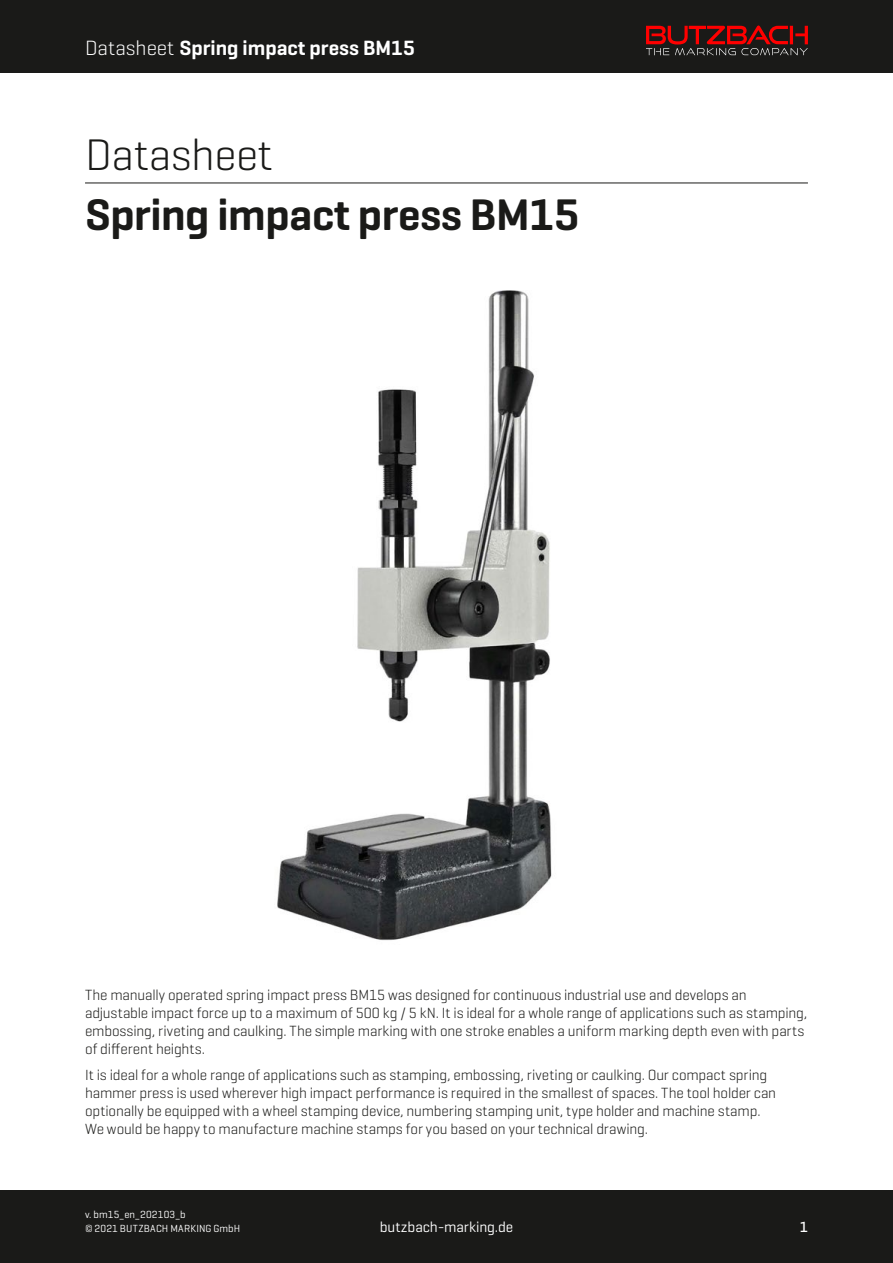
<style>
.page{position:relative;width:893px;height:1263px;background:#fff}
.page>*{position:absolute;margin:0;border:0;box-sizing:border-box;transform-origin:0 0}
.t1{font:600 45px "Geogrotesque";letter-spacing:-.01em;color:#1a1a18}
.t2{font:300 45px "Geogrotesque";letter-spacing:-.01em;color:#1a1a18}
.t3{font:600 21px "Geogrotesque";color:#fff}
.t4{font:300 15px/18px "Geogrotesque";letter-spacing:-.01em;color:#1a1a18}
.t5{font:15px "Geogrotesque";letter-spacing:-.01em;color:#fff}
.t6{font:500 15px "Geogrotesque";color:#fff}
.t7{font:10.5px/13.5px "Geogrotesque";letter-spacing:.02em;color:#fff}
.s1{font-weight:300}
</style>
<div class="page">
<div style="left:0;top:0;width:893px;height:72px;background:#1a1a18"></div>
<div style="left:0;top:1191px;width:893px;height:72px;background:#1a1a18"></div>
<svg style="left:646px;top:26px;width:162px;height:29px"></svg>
<img style="left:277px;top:290px;width:275px;height:651px">
<hr style="left:85px;top:183px;width:723px;height:1px;background:#1a1a18">
<h2 class="t3" style="left:85px;top:35px;width:331px"><span class="s1">Datasheet</span> Spring impact press BM15</h2>
<h1 class="t2" style="left:85px;top:126px;width:190px">Datasheet</h1>
<h1 class="t1" style="left:85px;top:186px;width:496px">Spring impact press BM15</h1>
<p class="t4" style="left:85px;top:985px;width:724px">The manually operated spring impact press BM15 was designed for continuous industrial use and develops an adjustable impact force up to a maximum of 500 kg / 5 kN. It is ideal for a whole range of applications such as stamping, embossing, riveting and caulking. The simple marking with one stroke enables a uniform marking depth even with parts of different heights.</p>
<p class="t4" style="left:85px;top:1066px;width:693px">It is ideal for a whole range of applications such as stamping, embossing, riveting or caulking. Our compact spring hammer press is used wherever high impact performance is required in the smallest of spaces. The tool holder can optionally be equipped with a wheel stamping device, numbering stamping unit, type holder and machine stamp.<br>We would be happy to manufacture machine stamps for you based on your technical drawing.</p>
<p class="t7" style="left:85px;top:1207px;width:157px">v. bm15_en_202103_b<br>© 2021 BUTZBACH MARKING GmbH</p>
<p class="t5" style="left:380px;top:1217px;width:135px">butzbach-marking.de</p>
<p class="t6" style="left:800px;top:1217px;width:10px">1</p>
</div>
